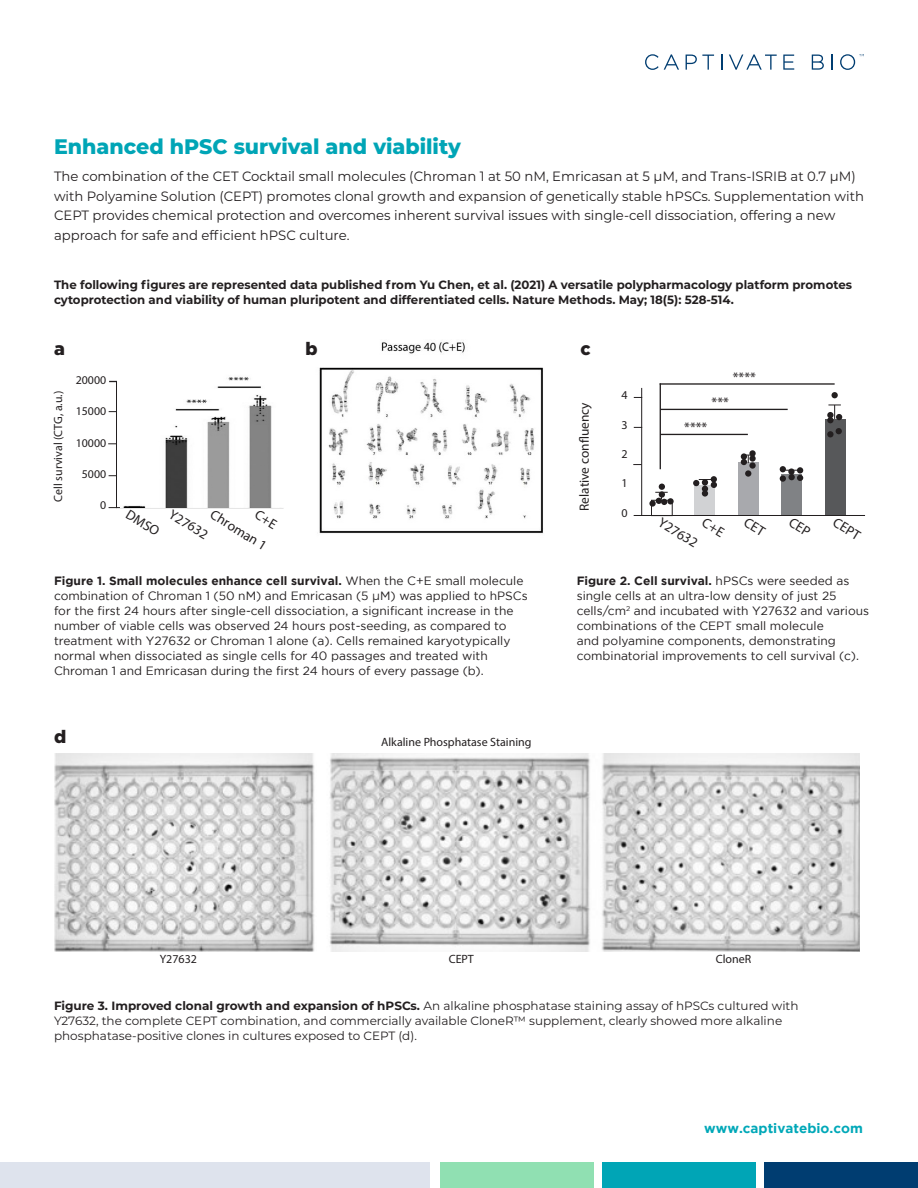
<style>
.page{position:relative;width:918px;height:1188px;background:#fff}
.page>*{position:absolute;margin:0;border:0;box-sizing:border-box;transform-origin:0 0}
.t1{font:800 21px "Montserrat";color:#00a5b6}
.t2{font:900 18px "Gotham";color:#231f20}
.t3{font:13.95px "Myriad Pro";color:#231f20}
.t4{font:13.8px "Myriad Pro";color:#231f20}
.t5{font:13.5px/19.5px "Montserrat";color:#231f20}
.t6{font:700 13.5px "Gotham";color:#00a8b8}
.t7{font:13.35px "Myriad Pro";color:#231f20}
.t8{font:12px/15px "Gotham";color:#231f20}
.Body_Text_-_Align_Le{font:12px/15px "Montserrat";color:#231f20}
.t9{font:700 12px/15px "Montserrat";color:#231f20}
.t10{font:12px "Myriad Pro";color:#231f20}
.t11{font:11.85px "Myriad Pro";color:#231f20}
.s1{font-weight:700}
.s2{font-family:"Montserrat"}
</style>
<div class="page">
<svg style="left:645px;top:54px;width:34px;height:16px"></svg>
<svg style="left:686px;top:55px;width:28px;height:15px"></svg>
<svg style="left:721px;top:55px;width:1px;height:15px"></svg>
<svg style="left:729px;top:54px;width:48px;height:16px"></svg>
<svg style="left:783px;top:55px;width:11px;height:15px"></svg>
<svg style="left:812px;top:55px;width:12px;height:15px"></svg>
<svg style="left:831px;top:55px;width:2px;height:15px"></svg>
<svg style="left:840px;top:54px;width:24px;height:16px"></svg>
<div style="left:0;top:1162px;width:430px;height:26px;background:#dee3ed"></div>
<div style="left:440px;top:1162px;width:154px;height:26px;background:#90e0b2"></div>
<div style="left:602px;top:1162px;width:154px;height:26px;background:#00a5b6"></div>
<div style="left:764px;top:1162px;width:154px;height:26px;background:#003d71"></div>
<img style="left:319px;top:340px;width:224px;height:194px">
<hr style="left:660px;top:383px;width:1px;height:86px;background:#231f20">
<hr style="left:660px;top:383px;width:175px;height:2px;background:#231f20">
<img style="left:54px;top:754px;width:806px;height:198px">
<svg style="left:108px;top:381px;width:176px;height:128px"></svg>
<svg style="left:633px;top:387px;width:233px;height:130px"></svg>
<p class="t1" style="left:54px;top:131px;width:408px">Enhanced hPSC survival and viability</p>
<p class="t5" style="left:54px;top:166px;width:812px">The combination of the CET Cocktail small molecules (Chroman 1 at 50 nM, Emricasan at 5 μM, and Trans-ISRIB at 0.7 μM) with Polyamine Solution (CEPT) promotes clonal growth and expansion of genetically stable hPSCs. Supplementation with CEPT provides chemical protection and overcomes inherent survival issues with single-cell dissociation, offering a new approach for safe and efficient hPSC culture.</p>
<p class="t9" style="left:54px;top:277px;width:800px">The following figures are represented data published from Yu Chen, et al. (2021) A versatile polypharmacology platform promotes cytoprotection and viability of human pluripotent and differentiated cells. Nature Methods. May; 18(5): 528-514.</p>
<p class="t2" style="left:54px;top:339px;width:12px">a</p>
<p class="t2" style="left:306px;top:339px;width:14px">b</p>
<p class="t2" style="left:580px;top:339px;width:12px">c</p>
<p class="t11" style="left:51px;top:502px;width:112px;rotate:-90deg">Cell survival (CTG, a.u.)</p>
<p class="t11" style="left:76px;top:373px;width:32px">20000</p>
<p class="t11" style="left:76px;top:404px;width:32px">15000</p>
<p class="t11" style="left:76px;top:435px;width:32px">10000</p>
<p class="t11" style="left:82px;top:467px;width:26px">5000</p>
<p class="t11" style="left:100px;top:498px;width:8px">0</p>
<p class="t4" style="left:132px;top:506px;width:38px;rotate:32deg">DMSO</p>
<p class="t4" style="left:175px;top:506px;width:44px;rotate:32deg">Y27632</p>
<p class="t4" style="left:216px;top:506px;width:65px;rotate:32deg">Chroman 1</p>
<p class="t7" style="left:576px;top:511px;width:110px;rotate:-90deg">Relative confluency</p>
<p class="t10" style="left:622px;top:388px;width:8px">4</p>
<p class="t10" style="left:622px;top:417px;width:8px">3</p>
<p class="t10" style="left:622px;top:447px;width:8px">2</p>
<p class="t10" style="left:622px;top:476px;width:8px">1</p>
<p class="t10" style="left:622px;top:505px;width:8px">0</p>
<p class="t3" style="left:733px;top:368px;width:25px">****</p>
<p class="t3" style="left:712px;top:394px;width:19px">***</p>
<p class="t3" style="left:684px;top:419px;width:25px">****</p>
<p class="t3" style="left:664px;top:514px;width:45px;rotate:32deg">Y27632</p>
<p class="t3" style="left:839px;top:514px;width:31px;rotate:32deg">CEPT</p>
<p class="t8" style="left:54px;top:574px;width:475px"><span class="s1">Figure 1. Small molecules enhance cell survival.</span> When the C+E small molecule combination of Chroman 1 (50 nM) and Emricasan (5 <span class="s2">μ</span>M) was applied to hPSCs for the first 24 hours after single-cell dissociation, a significant increase in the number of viable cells was observed 24 hours post-seeding, as compared to treatment with Y27632 or Chroman 1 alone (a). Cells remained karyotypically normal when dissociated as single cells for 40 passages and treated with Chroman 1 and Emricasan during the first 24 hours of every passage (b).</p>
<p class="t2" style="left:54px;top:726px;width:14px">d</p>
<p class="t10" style="left:381px;top:734px;width:152px">Alkaline Phosphatase Staining</p>
<p class="t8" style="left:577px;top:574px;width:294px"><span class="s1">Figure 2. Cell survival.</span> hPSCs were seeded as single cells at an ultra-low density of just 25 cells/cm<sup>2</sup> and incubated with Y27632 and various combinations of the CEPT small molecule<br>and polyamine components, demonstrating combinatorial improvements to cell survival (c).</p>
<p class="t10" style="left:160px;top:951px;width:39px">Y27632</p>
<p class="t10" style="left:449px;top:951px;width:27px">CEPT</p>
<p class="t10" style="left:716px;top:951px;width:37px">CloneR</p>
<p class="Body_Text_-_Align_Le" style="left:54px;top:997px;width:746px"><span class="s1">Figure 3. Improved clonal growth and expansion of hPSCs.</span> An alkaline phosphatase staining assay of hPSCs cultured with<br>Y27632, the complete CEPT combination, and commercially available CloneR™ supplement, clearly showed more alkaline phosphatase-positive clones in cultures exposed to CEPT (d).</p>
<p class="t6" style="left:704px;top:1120px;width:160px">www.captivatebio.com</p>
</div>
